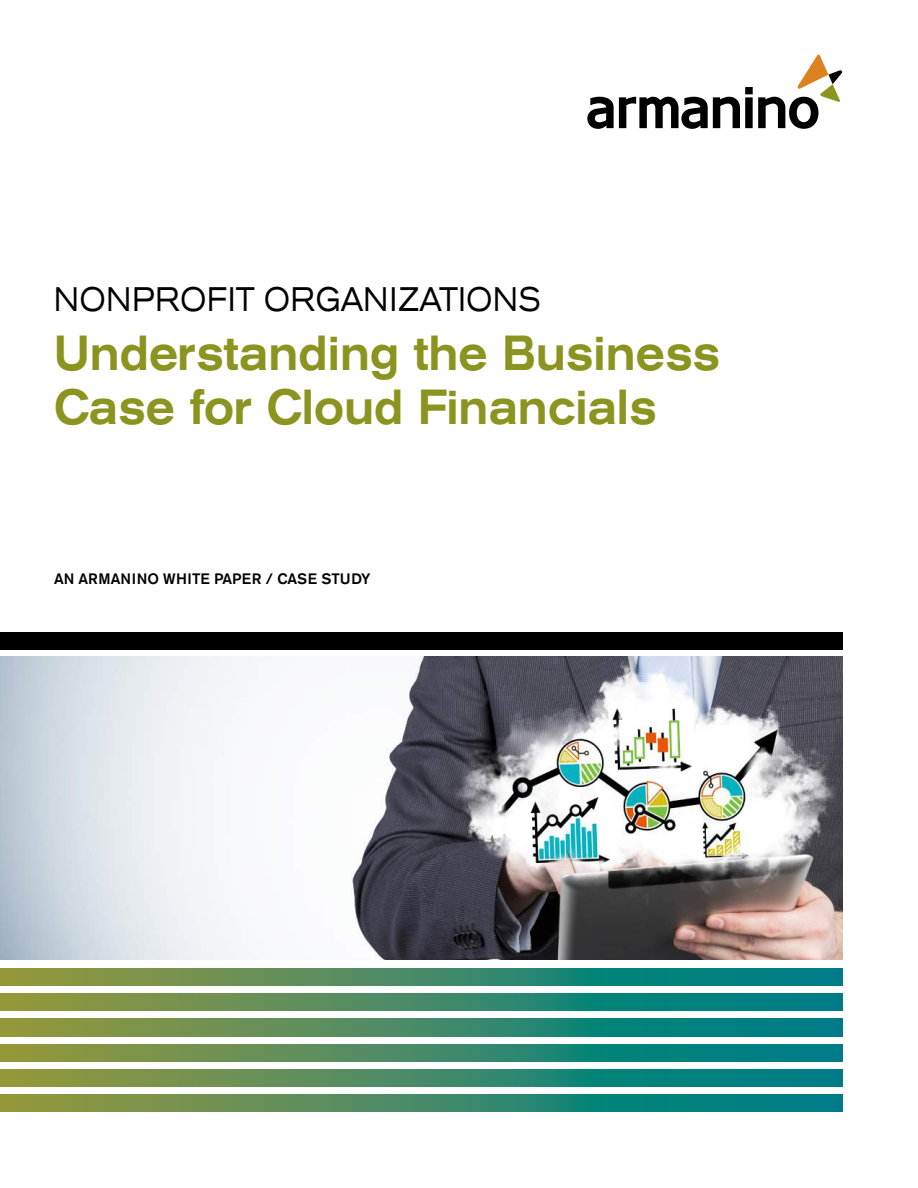
<style>
.page{position:relative;width:918px;height:1188px;background:#fff}
.page>*{position:absolute;margin:0;border:0;box-sizing:border-box;transform-origin:0 0}
.t1{font:500 expanded 48.75px/54px "Akzidenz Grotesk Pro";color:#8a941e;scale:.8 1}
.t2{font:expanded 33.75px "Akzidenz Grotesk Pro";letter-spacing:.03em;color:#000;scale:.8 1}
.t3{font:500 15px "Akzidenz Grotesk Pro";color:#000}
</style>
<div class="page">
<img style="left:0;top:657px;width:842px;height:302px">
<svg style="left:587px;top:54px;width:255px;height:75px"></svg>
<svg style="left:0;top:968px;width:842px;height:18px;background:#418a65"></svg>
<div style="left:0;top:632px;width:842px;height:17px;background:#000"></div>
<svg style="left:0;top:1044px;width:842px;height:18px;background:#418a65"></svg>
<svg style="left:0;top:993px;width:842px;height:18px;background:#418a65"></svg>
<svg style="left:0;top:1069px;width:842px;height:18px;background:#418a65"></svg>
<svg style="left:0;top:1018px;width:842px;height:18px;background:#418a65"></svg>
<svg style="left:0;top:1094px;width:842px;height:18px;background:#418a65"></svg>
<p class="t2" style="left:54px;top:277px;width:610px">NONPROFIT ORGANIZATIONS</p>
<p class="t1" style="left:54px;top:325px;width:834px">Understanding the Business<br>Case for Cloud Financials</p>
<p class="t3" style="left:54px;top:569px;width:318px">AN ARMANINO WHITE PAPER / CASE STUDY</p>
</div>
